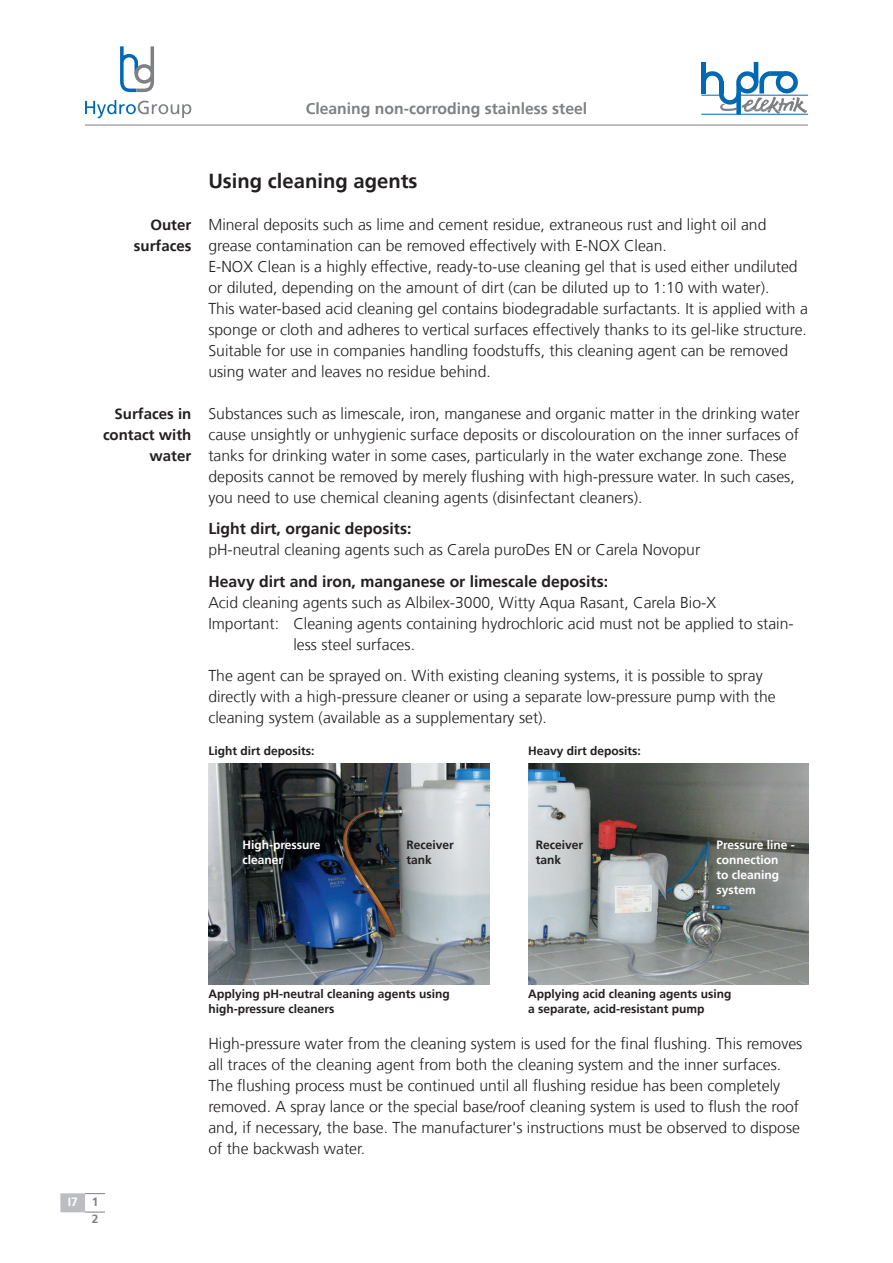
<style>
.page{position:relative;width:893px;height:1263px;background:#fff}
.page>*{position:absolute;margin:0;border:0;box-sizing:border-box;transform-origin:0 0}
.t1{font:700 20.25px "Frutiger";color:#231f20}
.t2{font:300 15.75px/21px "Frutiger";color:#231f20}
.t3{font:700 15.75px "Frutiger";color:#231f20}
.t4{font:700 15.75px "Frutiger";color:#7e8083}
.t5{font:700 15px/21px "Frutiger";color:#231f20;text-align:right}
.t6{font:700 12px/15px "Frutiger";color:#231f20}
.t7{font:700 12px/15px "Frutiger";color:#fff}
.t8{font:700 12px "Frutiger";color:#7e8083}
.s1{color:#7e8083}
</style>
<div class="page">
<svg style="left:85px;top:100px;width:106px;height:18px"></svg>
<svg style="left:120px;top:46px;width:34px;height:46px"></svg>
<div style="left:60px;top:1193px;width:25px;height:19px;background:#bcbdc0;border:2px solid #bcbdc0"></div>
<svg style="left:85px;top:1212px;width:20px;height:1px"></svg>
<svg style="left:85px;top:1193px;width:20px;height:1px"></svg>
<svg style="left:701px;top:62px;width:106px;height:52px"></svg>
<hr style="left:741px;top:95px;width:67px;height:1px;background:#0168b3">
<hr style="left:701px;top:114px;width:107px;height:1px;background:#0168b3">
<hr style="left:85px;top:125px;width:723px;height:1px;background:#7e8083">
<img style="left:208px;top:763px;width:281px;height:221px">
<img style="left:528px;top:763px;width:281px;height:221px">
<p class="t4" style="left:306px;top:99px;width:283px">Cleaning non-corroding stainless steel</p>
<p class="t5" style="left:134px;top:214px;width:59px">Outer surfaces</p>
<p class="t5" style="left:103px;top:403px;width:90px">Surfaces in contact with water</p>
<p class="t1" style="left:208px;top:169px;width:211px">Using cleaning agents</p>
<p class="t2" style="left:208px;top:214px;width:601px">Mineral deposits such as lime and cement residue, extraneous rust and light oil and grease contamination can be removed effectively with E-NOX Clean.<br>E-NOX Clean is a highly effective, ready-to-use cleaning gel that is used either undiluted or diluted, depending on the amount of dirt (can be diluted up to 1:10 with water).<br>This water-based acid cleaning gel contains biodegradable surfactants. It is applied with a sponge or cloth and adheres to vertical surfaces effectively thanks to its gel-like structure.<br>Suitable for use in companies handling foodstuffs, this cleaning agent can be removed using water and leaves no residue behind.</p>
<p class="t2" style="left:208px;top:403px;width:593px">Substances such as limescale, iron, manganese and organic matter in the drinking water cause unsightly or unhygienic surface deposits or discolouration on the inner surfaces of tanks for drinking water in some cases, particularly in the water exchange zone. These deposits cannot be removed by merely flushing with high-pressure water. In such cases, you need to use chemical cleaning agents (disinfectant cleaners).</p>
<p class="t3" style="left:208px;top:519px;width:205px">Light dirt, organic deposits:</p>
<p class="t2" style="left:208px;top:539px;width:493px">pH-neutral cleaning agents such as Carela puroDes EN or Carela Novopur</p>
<p class="t3" style="left:208px;top:572px;width:401px">Heavy dirt and iron, manganese or limescale deposits:</p>
<p class="t2" style="left:208px;top:592px;width:509px">Acid cleaning agents such as Albilex-3000, Witty Aqua Rasant, Carela Bio-X</p>
<p class="t2" style="left:208px;top:613px;width:587px">Important: Cleaning agents containing hydrochloric acid must not be applied to stain-</p>
<p class="t2" style="left:293px;top:634px;width:123px">less steel surfaces.</p>
<p class="t2" style="left:208px;top:665px;width:569px">The agent can be sprayed on. With existing cleaning systems, it is possible to spray directly with a high-pressure cleaner or using a separate low-pressure pump with the cleaning system (available as a supplementary set).</p>
<p class="t6" style="left:208px;top:743px;width:108px">Light dirt deposits:</p>
<p class="t6" style="left:528px;top:743px;width:114px">Heavy dirt deposits:</p>
<p class="t7" style="left:242px;top:837px;width:80px">High-pressure cleaner</p>
<p class="t6" style="left:406px;top:837px;width:49px">Receiver tank</p>
<p class="t6" style="left:536px;top:837px;width:49px">Receiver tank</p>
<p class="t7" style="left:716px;top:837px;width:80px">Pressure line - connection<br>to cleaning system</p>
<p class="t7" style="left:68px;top:1194px;width:32px">I7 <span class="s1">1</span></p>
<p class="t8" style="left:92px;top:1211px;width:8px">2</p>
<p class="t6" style="left:208px;top:986px;width:243px">Applying pH-neutral cleaning agents using high-pressure cleaners</p>
<p class="t6" style="left:528px;top:986px;width:205px">Applying acid cleaning agents using a separate, acid-resistant pump</p>
<p class="t2" style="left:208px;top:1033px;width:595px">High-pressure water from the cleaning system is used for the final flushing. This removes all traces of the cleaning agent from both the cleaning system and the inner surfaces.<br>The flushing process must be continued until all flushing residue has been completely removed. A spray lance or the special base/roof cleaning system is used to flush the roof and, if necessary, the base. The manufacturer's instructions must be observed to dispose of the backwash water.</p>
</div>
